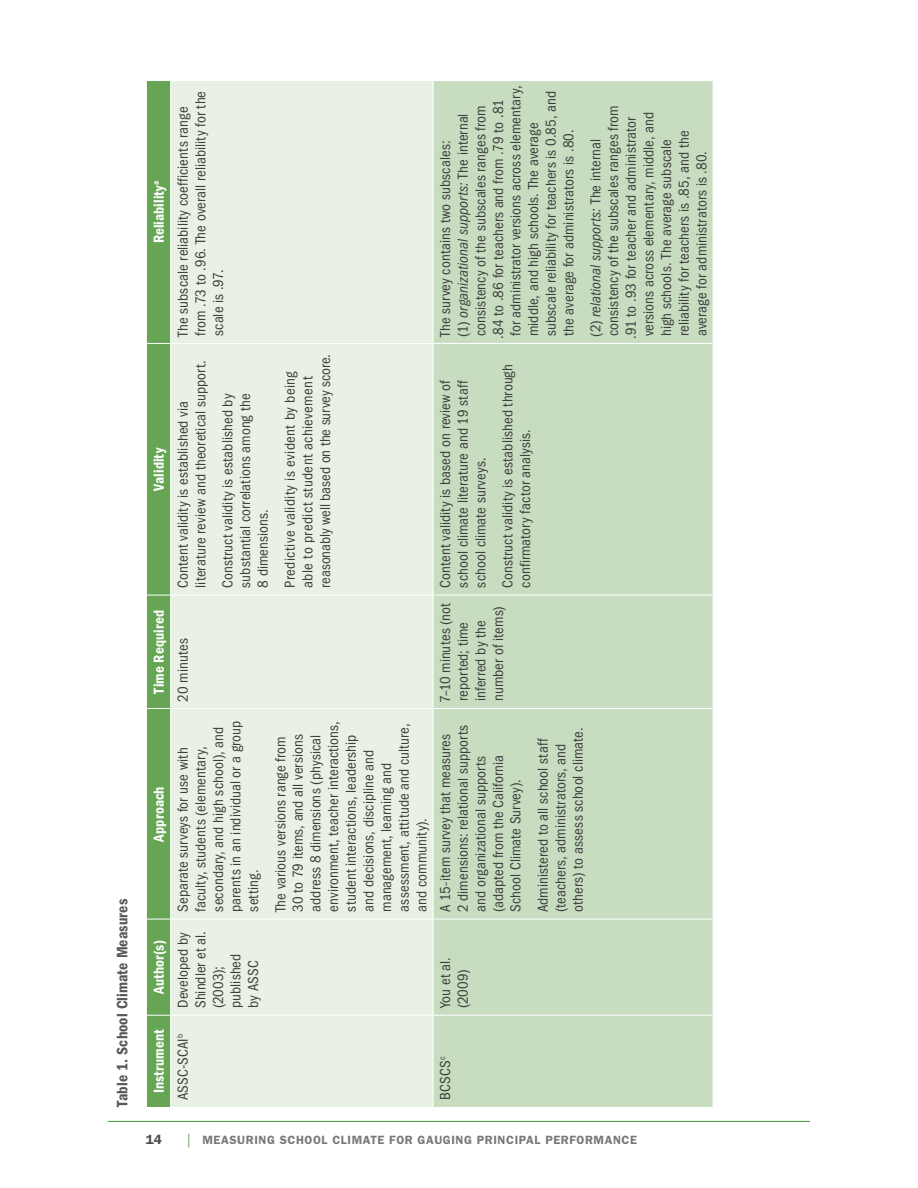
<style>
.page{position:relative;width:918px;height:1188px;background:#fff}
.page>*{position:absolute;margin:0;border:0;box-sizing:border-box;transform-origin:0 0}
.Table_Title{font:15.75px "ITC Franklin Gothic Std Dm Cd";letter-spacing:.005em;color:#57585a}
.Table_Body{font:condensed 15px/17.7px "ITC Franklin Gothic Std";letter-spacing:.005em;color:#3e3e3f}
.Table_Bold_Centered{font:15px "ITC Franklin Gothic Std Dm Cd";letter-spacing:.005em;color:#fff}
.t1{font:600 13.5px "ITC Franklin Gothic Std";color:#4b4c4d}
.t2{font:600 12px "ITC Franklin Gothic Std";letter-spacing:.05em;color:#76787b}
.s1{font-style:italic}
.s2{font-family:"Minion Pro";font-weight:400;font-size:13.5px;color:#5ea04c}
</style>
<div class="page">
<hr style="left:108px;top:1121px;width:702px;height:1px;background:#3f9537">
<div style="left:171px;top:81px;width:262px;height:1026px;background:#e8f1e3"></div>
<div style="left:434px;top:81px;width:279px;height:1026px;background:#c8ddc0"></div>
<div style="left:147px;top:81px;width:23px;height:1026px;background:#66a554"></div>
<hr style="left:171px;top:1015px;width:262px;height:1px;background:#fff">
<hr style="left:171px;top:919px;width:262px;height:1px;background:#fff">
<hr style="left:171px;top:708px;width:262px;height:1px;background:#fff">
<hr style="left:171px;top:595px;width:262px;height:1px;background:#fff">
<hr style="left:171px;top:343px;width:262px;height:1px;background:#fff">
<hr style="left:433px;top:1015px;width:280px;height:1px;background:#fff">
<hr style="left:433px;top:919px;width:280px;height:1px;background:#fff">
<hr style="left:433px;top:708px;width:280px;height:1px;background:#fff">
<hr style="left:433px;top:595px;width:280px;height:1px;background:#fff">
<hr style="left:433px;top:343px;width:280px;height:1px;background:#fff">
<p class="Table_Title" style="left:113px;top:1107px;width:210px;rotate:-90deg">Table 1. School Climate Measures</p>
<p class="Table_Bold_Centered" style="left:150px;top:243px;width:64px;rotate:-90deg">Reliability<sup>a</sup></p>
<p class="Table_Bold_Centered" style="left:150px;top:491px;width:44px;rotate:-90deg">Validity</p>
<p class="Table_Bold_Centered" style="left:150px;top:694px;width:85px;rotate:-90deg">Time Required</p>
<p class="Table_Bold_Centered" style="left:150px;top:842px;width:57px;rotate:-90deg">Approach</p>
<p class="Table_Bold_Centered" style="left:150px;top:994px;width:56px;rotate:-90deg">Author(s)</p>
<p class="Table_Bold_Centered" style="left:150px;top:1093px;width:66px;rotate:-90deg">Instrument</p>
<p class="Table_Body" style="left:174px;top:337px;width:247px;rotate:-90deg">The subscale reliability coefficients range from .73 to .96. The overall reliability for the scale is .97.</p>
<p class="Table_Body" style="left:174px;top:588px;width:229px;rotate:-90deg">Content validity is established via literature review and theoretical support.</p>
<p class="Table_Body" style="left:219px;top:588px;width:196px;text-align:justify;rotate:-90deg">Construct validity is established by substantial correlations among the 8 dimensions.</p>
<p class="Table_Body" style="left:281px;top:588px;width:235px;rotate:-90deg">Predictive validity is evident by being able to predict student achievement reasonably well based on the survey score.</p>
<p class="Table_Body" style="left:174px;top:702px;width:65px;rotate:-90deg">20 minutes</p>
<p class="Table_Body" style="left:174px;top:912px;width:193px;rotate:-90deg">Separate surveys for use with faculty, students (elementary, secondary, and high school), and parents in an individual or a group setting.</p>
<p class="Table_Body" style="left:272px;top:912px;width:193px;rotate:-90deg">The various versions range from<br>30 to 79 items, and all versions address 8 dimensions (physical environment, teacher interactions, student interactions, leadership and decisions, discipline and management, learning and assessment, attitude and culture, and community).</p>
<p class="Table_Body" style="left:174px;top:1008px;width:79px;rotate:-90deg">Developed by<br>Shindler et al. (2003); published<br>by ASSC</p>
<p class="Table_Body" style="left:174px;top:1100px;width:68px;rotate:-90deg">ASSC-SCAI<sup>b</sup></p>
<p class="Table_Body" style="left:436px;top:339px;width:255px;rotate:-90deg">The survey contains two subscales:<br>(1) <span class="s1">organizational supports:</span> The internal consistency of the subscales ranges from .84 to .86 for teachers and from .79 to .81 for administrator versions across elementary, middle, and high schools. The average subscale reliability for teachers is 0.85, and the average for administrators is .80.</p>
<p class="Table_Body" style="left:436px;top:588px;width:210px;text-align:justify;rotate:-90deg">Content validity is based on review of school climate literature and 19 staff school climate surveys.</p>
<p class="Table_Body" style="left:499px;top:588px;width:226px;rotate:-90deg">Construct validity is established through confirmatory factor analysis.</p>
<p class="Table_Body" style="left:436px;top:703px;width:102px;rotate:-90deg">7–10 minutes (not reported; time inferred by the number of items)</p>
<p class="Table_Body" style="left:587px;top:339px;width:235px;rotate:-90deg">(2) <span class="s1">relational supports:</span> The internal consistency of the subscales ranges from .91 to .93 for teacher and administrator versions across elementary, middle, and high schools. The average subscale reliability for teachers is .85, and the average for administrators is .80.</p>
<p class="Table_Body" style="left:436px;top:912px;width:189px;rotate:-90deg">A 15-item survey that measures<br>2 dimensions: relational supports and organizational supports (adapted from the California<br>School Climate Survey).</p>
<p class="Table_Body" style="left:534px;top:912px;width:186px;rotate:-90deg">Administered to all school staff (teachers, administrators, and others) to assess school climate.</p>
<p class="Table_Body" style="left:436px;top:1008px;width:53px;rotate:-90deg">You et al. (2009)</p>
<p class="Table_Body" style="left:436px;top:1100px;width:45px;rotate:-90deg">BCSCS<sup>c</sup></p>
<p class="t1" style="left:146px;top:1131px;width:18px">14</p>
<p class="t2" style="left:187px;top:1133px;width:451px"><span class="s2">|</span> MEASURING SCHOOL CLIMATE FOR GAUGING PRINCIPAL PERFORMANCE</p>
</div>
